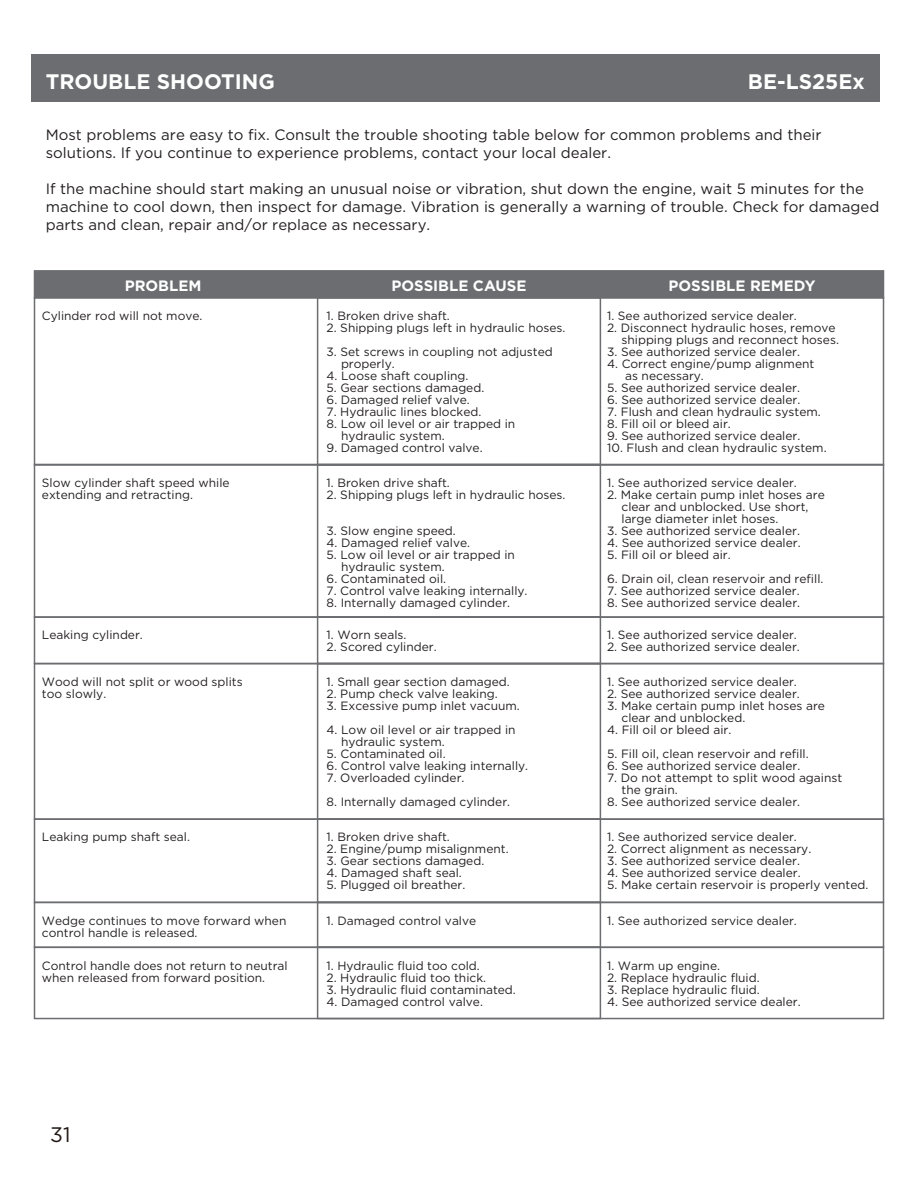
<style>
.page{position:relative;width:918px;height:1188px;background:#fff}
.page>*{position:absolute;margin:0;border:0;box-sizing:border-box;transform-origin:0 0}
.t1{font:700 21px "Gotham";color:#fff}
.t2{font:21px "Gotham";color:#211814}
.t3{font:15px/18px "Gotham";color:#231f20}
.t4{font:700 15px "Gotham";color:#fff}
.t5{font:12px/12px "Gotham";color:#231f20}
</style>
<div class="page">
<div style="left:31px;top:54px;width:849px;height:48px;background:#6c6d70"></div>
<div style="left:317px;top:297px;width:284px;height:169px;border:2px solid #6c6d70"></div>
<div style="left:34px;top:270px;width:850px;height:29px;background:#6c6d70;border:2px solid #6c6d70"></div>
<div style="left:317px;top:464px;width:284px;height:154px;border:2px solid #6c6d70"></div>
<div style="left:34px;top:464px;width:850px;height:154px;border:2px solid #6c6d70"></div>
<div style="left:34px;top:616px;width:850px;height:48px;border:2px solid #6c6d70"></div>
<div style="left:317px;top:663px;width:284px;height:157px;border:2px solid #6c6d70"></div>
<div style="left:34px;top:663px;width:850px;height:157px;border:2px solid #6c6d70"></div>
<div style="left:34px;top:818px;width:850px;height:85px;border:2px solid #6c6d70"></div>
<div style="left:34px;top:947px;width:850px;height:72px;border:2px solid #6c6d70"></div>
<div style="left:34px;top:902px;width:850px;height:46px;border:2px solid #6c6d70"></div>
<h1 class="t1" style="left:46px;top:67px;width:231px">TROUBLE SHOOTING</h1>
<h1 class="t1" style="left:748px;top:67px;width:118px">BE-LS25Ex</h1>
<p class="t3" style="left:46px;top:125px;width:777px">Most problems are easy to fix. Consult the trouble shooting table below for common problems and their solutions. If you continue to experience problems, contact your local dealer.</p>
<p class="t3" style="left:46px;top:179px;width:835px">If the machine should start making an unusual noise or vibration, shut down the engine, wait 5 minutes for the machine to cool down, then inspect for damage. Vibration is generally a warning of trouble. Check for damaged parts and clean, repair and/or replace as necessary.</p>
<p class="t4" style="left:125px;top:275px;width:78px">PROBLEM</p>
<p class="t4" style="left:392px;top:275px;width:137px">POSSIBLE CAUSE</p>
<p class="t4" style="left:669px;top:275px;width:148px">POSSIBLE REMEDY</p>
<p class="t5" style="left:42px;top:310px;width:162px">Cylinder rod will not move.</p>
<p class="t5" style="left:607px;top:310px;width:191px">1. See authorized service dealer.</p>
<p class="t5" style="left:607px;top:322px;width:233px;text-align:right">2. Disconnect hydraulic hoses, remove shipping plugs and reconnect hoses.</p>
<p class="t5" style="left:607px;top:346px;width:194px">3. See authorized service dealer.</p>
<p class="t5" style="left:625px;top:358px;width:191px;text-indent:-18px">4. Correct engine/pump alignment as necessary.</p>
<p class="t5" style="left:607px;top:382px;width:194px">5. See authorized service dealer.</p>
<p class="t5" style="left:607px;top:394px;width:195px">6. See authorized service dealer.</p>
<p class="t5" style="left:607px;top:406px;width:215px">7. Flush and clean hydraulic system.</p>
<p class="t5" style="left:607px;top:418px;width:125px">8. Fill oil or bleed air.</p>
<p class="t5" style="left:607px;top:430px;width:195px">9. See authorized service dealer.</p>
<p class="t5" style="left:607px;top:442px;width:221px">10. Flush and clean hydraulic system.</p>
<p class="t5" style="left:327px;top:310px;width:125px">1. Broken drive shaft.</p>
<p class="t5" style="left:327px;top:322px;width:240px">2. Shipping plugs left in hydraulic hoses.</p>
<p class="t5" style="left:341px;top:346px;width:213px;text-indent:-14px">3. Set screws in coupling not adjusted properly.</p>
<p class="t5" style="left:327px;top:370px;width:143px">4. Loose shaft coupling.</p>
<p class="t5" style="left:327px;top:382px;width:159px">5. Gear sections damaged.</p>
<p class="t5" style="left:327px;top:394px;width:145px">6. Damaged relief valve.</p>
<p class="t5" style="left:327px;top:406px;width:156px">7. Hydraulic lines blocked.</p>
<p class="t5" style="left:341px;top:418px;width:176px;text-indent:-14px">8. Low oil level or air trapped in hydraulic system.</p>
<p class="t5" style="left:327px;top:442px;width:158px">9. Damaged control valve.</p>
<p class="t5" style="left:42px;top:476px;width:189px">Slow cylinder shaft speed while extending and retracting.</p>
<p class="t5" style="left:607px;top:476px;width:191px">1. See authorized service dealer.</p>
<p class="t5" style="left:327px;top:476px;width:125px">1. Broken drive shaft.</p>
<p class="t5" style="left:327px;top:488px;width:240px">2. Shipping plugs left in hydraulic hoses.</p>
<p class="t5" style="left:327px;top:524px;width:131px">3. Slow engine speed.</p>
<p class="t5" style="left:327px;top:536px;width:145px">4. Damaged relief valve.</p>
<p class="t5" style="left:341px;top:548px;width:176px;text-indent:-14px">5. Low oil level or air trapped in hydraulic system.</p>
<p class="t5" style="left:327px;top:572px;width:121px">6. Contaminated oil.</p>
<p class="t5" style="left:327px;top:584px;width:203px">7. Control valve leaking internally.</p>
<p class="t5" style="left:327px;top:596px;width:185px">8. Internally damaged cylinder.</p>
<p class="t5" style="left:622px;top:488px;width:205px;text-indent:-14px">2. Make certain pump inlet hoses are clear and unblocked. Use short, large diameter inlet hoses.</p>
<p class="t5" style="left:607px;top:524px;width:194px">3. See authorized service dealer.</p>
<p class="t5" style="left:607px;top:536px;width:195px">4. See authorized service dealer.</p>
<p class="t5" style="left:607px;top:548px;width:125px">5. Fill oil or bleed air.</p>
<p class="t5" style="left:607px;top:572px;width:218px">6. Drain oil, clean reservoir and refill.</p>
<p class="t5" style="left:607px;top:584px;width:194px">7. See authorized service dealer.</p>
<p class="t5" style="left:607px;top:596px;width:195px">8. See authorized service dealer.</p>
<p class="t5" style="left:42px;top:629px;width:102px">Leaking cylinder.</p>
<p class="t5" style="left:607px;top:629px;width:191px">1. See authorized service dealer.</p>
<p class="t5" style="left:607px;top:641px;width:194px">2. See authorized service dealer.</p>
<p class="t5" style="left:327px;top:629px;width:81px">1. Worn seals.</p>
<p class="t5" style="left:327px;top:641px;width:112px">2. Scored cylinder.</p>
<p class="t5" style="left:42px;top:675px;width:202px">Wood will not split or wood splits too slowly.</p>
<p class="t5" style="left:607px;top:675px;width:191px">1. See authorized service dealer.</p>
<p class="t5" style="left:327px;top:675px;width:185px">1. Small gear section damaged.</p>
<p class="t5" style="left:327px;top:687px;width:173px">2. Pump check valve leaking.</p>
<p class="t5" style="left:327px;top:699px;width:195px">3. Excessive pump inlet vacuum.</p>
<p class="t5" style="left:341px;top:723px;width:176px;text-indent:-14px">4. Low oil level or air trapped in hydraulic system.</p>
<p class="t5" style="left:327px;top:747px;width:121px">5. Contaminated oil.</p>
<p class="t5" style="left:327px;top:759px;width:203px">6. Control valve leaking internally.</p>
<p class="t5" style="left:327px;top:771px;width:139px">7. Overloaded cylinder.</p>
<p class="t5" style="left:327px;top:795px;width:185px">8. Internally damaged cylinder.</p>
<p class="t5" style="left:607px;top:687px;width:194px">2. See authorized service dealer.</p>
<p class="t5" style="left:622px;top:699px;width:205px;text-indent:-14px">3. Make certain pump inlet hoses are clear and unblocked.</p>
<p class="t5" style="left:607px;top:723px;width:126px">4. Fill oil or bleed air.</p>
<p class="t5" style="left:607px;top:747px;width:203px">5. Fill oil, clean reservoir and refill.</p>
<p class="t5" style="left:607px;top:759px;width:195px">6. See authorized service dealer.</p>
<p class="t5" style="left:622px;top:771px;width:222px;text-indent:-14px">7. Do not attempt to split wood against the grain.</p>
<p class="t5" style="left:607px;top:795px;width:195px">8. See authorized service dealer.</p>
<p class="t5" style="left:42px;top:831px;width:150px">Leaking pump shaft seal.</p>
<p class="t5" style="left:607px;top:831px;width:191px">1. See authorized service dealer.</p>
<p class="t5" style="left:607px;top:843px;width:206px">2. Correct alignment as necessary.</p>
<p class="t5" style="left:607px;top:855px;width:194px">3. See authorized service dealer.</p>
<p class="t5" style="left:607px;top:867px;width:195px">4. See authorized service dealer.</p>
<p class="t5" style="left:607px;top:879px;width:263px">5. Make certain reservoir is properly vented.</p>
<p class="t5" style="left:327px;top:831px;width:125px">1. Broken drive shaft.</p>
<p class="t5" style="left:327px;top:843px;width:184px">2. Engine/pump misalignment.</p>
<p class="t5" style="left:327px;top:855px;width:159px">3. Gear sections damaged.</p>
<p class="t5" style="left:327px;top:867px;width:137px">4. Damaged shaft seal.</p>
<p class="t5" style="left:327px;top:879px;width:140px">5. Plugged oil breather.</p>
<p class="t5" style="left:42px;top:914px;width:246px">Wedge continues to move forward when control handle is released.</p>
<p class="t5" style="left:327px;top:914px;width:151px">1. Damaged control valve</p>
<p class="t5" style="left:607px;top:914px;width:191px">1. See authorized service dealer.</p>
<p class="t5" style="left:327px;top:959px;width:155px">1. Hydraulic fluid too cold.</p>
<p class="t5" style="left:327px;top:971px;width:161px">2. Hydraulic fluid too thick.</p>
<p class="t5" style="left:327px;top:983px;width:191px">3. Hydraulic fluid contaminated.</p>
<p class="t5" style="left:327px;top:995px;width:158px">4. Damaged control valve.</p>
<p class="t5" style="left:42px;top:959px;width:247px">Control handle does not return to neutral when released from forward position.</p>
<p class="t5" style="left:607px;top:959px;width:114px">1. Warm up engine.</p>
<p class="t5" style="left:607px;top:971px;width:154px">2. Replace hydraulic fluid.</p>
<p class="t5" style="left:607px;top:983px;width:154px">3. Replace hydraulic fluid.</p>
<p class="t5" style="left:607px;top:995px;width:195px">4. See authorized service dealer.</p>
<h1 class="t2" style="left:50px;top:1121px;width:22px">31</h1>
</div>
